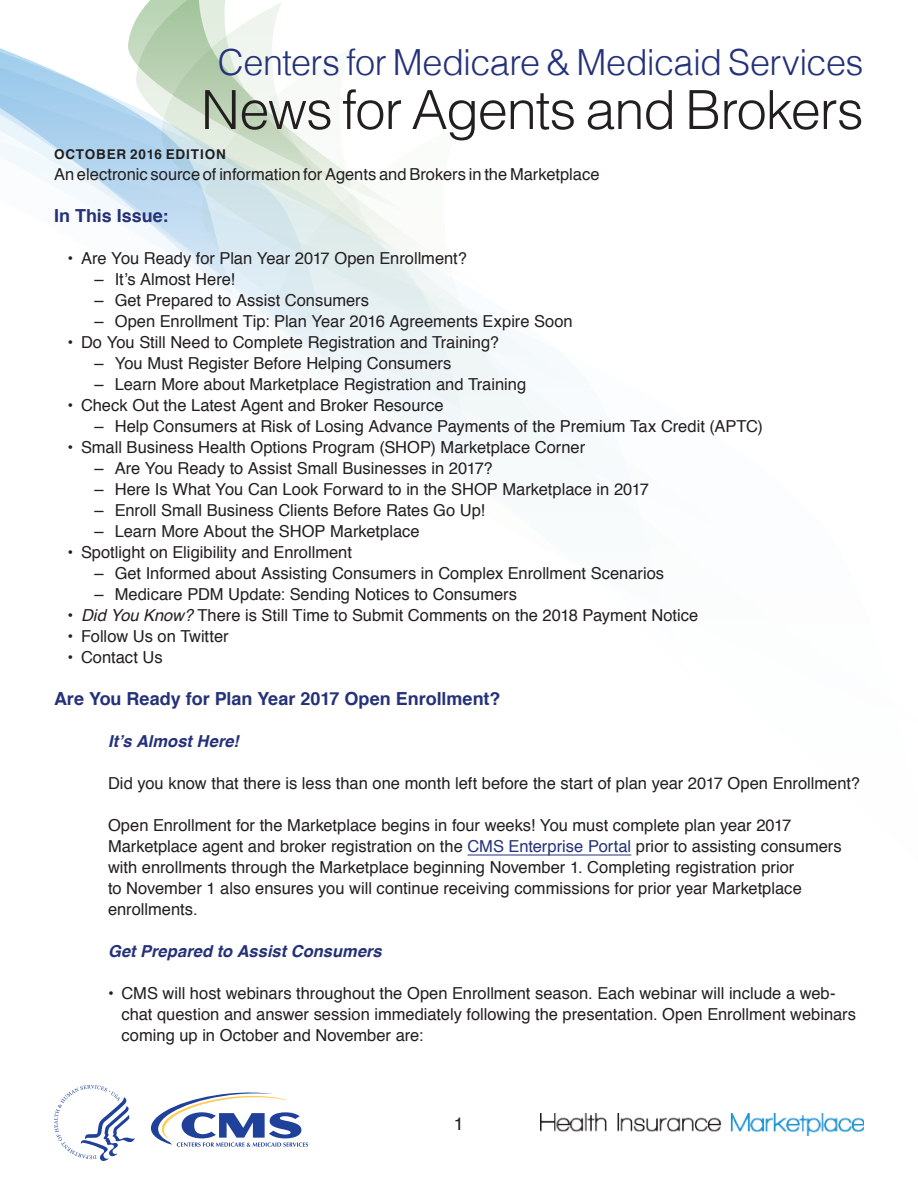
<style>
.page{position:relative;width:918px;height:1188px;background:#fff}
.page>*{position:absolute;margin:0;border:0;box-sizing:border-box;transform-origin:0 0}
.t1{font:300 54px "Helvetica";letter-spacing:-.02em;color:#231f20}
.t2{font:300 36px "Helvetica";letter-spacing:-.015em;color:#253279}
.Heading_1{font:700 18px "Helvetica";color:#253279}
.TOC_Heading{font:700 18px "Helvetica";color:#253279}
.t3{font:18px "Helvetica";color:#231f20}
.Indented_text{font:16.5px/21px "Helvetica";color:#231f20}
.Heading_2{font:italic 700 16.5px "Helvetica";color:#253279}
.t4{font:700 13.5px "Helvetica";letter-spacing:.065em;color:#231f20}
.s1{font-style:italic}
.s2{color:#253279}
</style>
<div class="page">
<svg style="left:54px;top:1085px;width:81px;height:76px"></svg>
<svg style="left:151px;top:1093px;width:157px;height:54px"></svg>
<img style="left:540px;top:1114px;width:324px;height:21px">
<svg style="left:0;top:55px;width:632px;height:801px"></svg>
<svg style="left:128px;top:20px;width:8px;height:194px"></svg>
<svg style="left:136px;top:0;width:89px;height:289px"></svg>
<svg style="left:161px;top:2px;width:120px;height:396px"></svg>
<svg style="left:201px;top:48px;width:431px;height:494px"></svg>
<svg style="left:271px;top:124px;width:361px;height:618px"></svg>
<hr style="left:467px;top:855px;width:164px;height:1px;background:#253279">
<h2 class="t2" style="left:218px;top:32px;width:647px">Centers for Medicare &amp; Medicaid Services</h2>
<h1 class="t1" style="left:201px;top:64px;width:664px">News for Agents and Brokers</h1>
<p class="t4" style="left:54px;top:143px;width:173px">OCTOBER 2016 EDITION</p>
<p class="Indented_text" style="left:54px;top:164px;width:547px">An electronic source of information for Agents and Brokers in the Marketplace</p>
<h2 class="TOC_Heading" style="left:54px;top:201px;width:116px">In This Issue:</h2>
<p class="Indented_text" style="left:68px;top:248px;width:401px">• Are You Ready for Plan Year 2017 Open Enrollment?</p>
<p class="Indented_text" style="left:94px;top:269px;width:142px">– It’s Almost Here!</p>
<p class="Indented_text" style="left:94px;top:290px;width:276px">– Get Prepared to Assist Consumers</p>
<p class="Indented_text" style="left:94px;top:311px;width:480px">– Open Enrollment Tip: Plan Year 2016 Agreements Expire Soon</p>
<p class="Indented_text" style="left:68px;top:332px;width:433px">• Do You Still Need to Complete Registration and Training?</p>
<p class="Indented_text" style="left:94px;top:353px;width:358px">– You Must Register Before Helping Consumers</p>
<p class="Indented_text" style="left:94px;top:374px;width:433px">– Learn More about Marketplace Registration and Training</p>
<p class="Indented_text" style="left:68px;top:395px;width:378px">• Check Out the Latest Agent and Broker Resource</p>
<p class="Indented_text" style="left:94px;top:416px;width:670px">– Help Consumers at Risk of Losing Advance Payments of the Premium Tax Credit (APTC)</p>
<p class="Indented_text" style="left:68px;top:437px;width:519px">• Small Business Health Options Program (SHOP) Marketplace Corner</p>
<p class="Indented_text" style="left:94px;top:458px;width:400px">– Are You Ready to Assist Small Businesses in 2017?</p>
<p class="Indented_text" style="left:94px;top:479px;width:556px">– Here Is What You Can Look Forward to in the SHOP Marketplace in 2017</p>
<p class="Indented_text" style="left:94px;top:500px;width:392px">– Enroll Small Business Clients Before Rates Go Up!</p>
<p class="Indented_text" style="left:94px;top:521px;width:327px">– Learn More About the SHOP Marketplace</p>
<p class="Indented_text" style="left:68px;top:542px;width:286px">• Spotlight on Eligibility and Enrollment</p>
<p class="Indented_text" style="left:94px;top:563px;width:571px">– Get Informed about Assisting Consumers in Complex Enrollment Scenarios</p>
<p class="Indented_text" style="left:94px;top:584px;width:424px">– Medicare PDM Update: Sending Notices to Consumers</p>
<p class="Indented_text" style="left:68px;top:605px;width:632px">• <span class="s1">Did You Know?</span> There is Still Time to Submit Comments on the 2018 Payment Notice</p>
<p class="Indented_text" style="left:68px;top:626px;width:163px">• Follow Us on Twitter</p>
<p class="Indented_text" style="left:68px;top:647px;width:97px">• Contact Us</p>
<h2 class="Heading_1" style="left:54px;top:684px;width:448px">Are You Ready for Plan Year 2017 Open Enrollment?</h2>
<h2 class="Heading_2" style="left:108px;top:728px;width:132px">It’s Almost Here!</h2>
<p class="Indented_text" style="left:108px;top:773px;width:754px">Did you know that there is less than one month left before the start of plan year 2017 Open Enrollment?</p>
<p class="Indented_text" style="left:108px;top:815px;width:735px">Open Enrollment for the Marketplace begins in four weeks! You must complete plan year 2017<br>Marketplace agent and broker registration on the <span class="s2">CMS Enterprise Portal</span> prior to assisting consumers with enrollments through the Marketplace beginning November 1. Completing registration prior<br>to November 1 also ensures you will continue receiving commissions for prior year Marketplace enrollments.</p>
<h2 class="Heading_2" style="left:108px;top:938px;width:275px">Get Prepared to Assist Consumers</h2>
<p class="Indented_text" style="left:122px;top:983px;width:736px;text-indent:-14px">• CMS will host webinars throughout the Open Enrollment season. Each webinar will include a web&shy;chat question and answer session immediately following the presentation. Open Enrollment webinars coming up in October and November are:</p>
<p class="t3" style="left:454px;top:1110px;width:12px">1</p>
</div>
